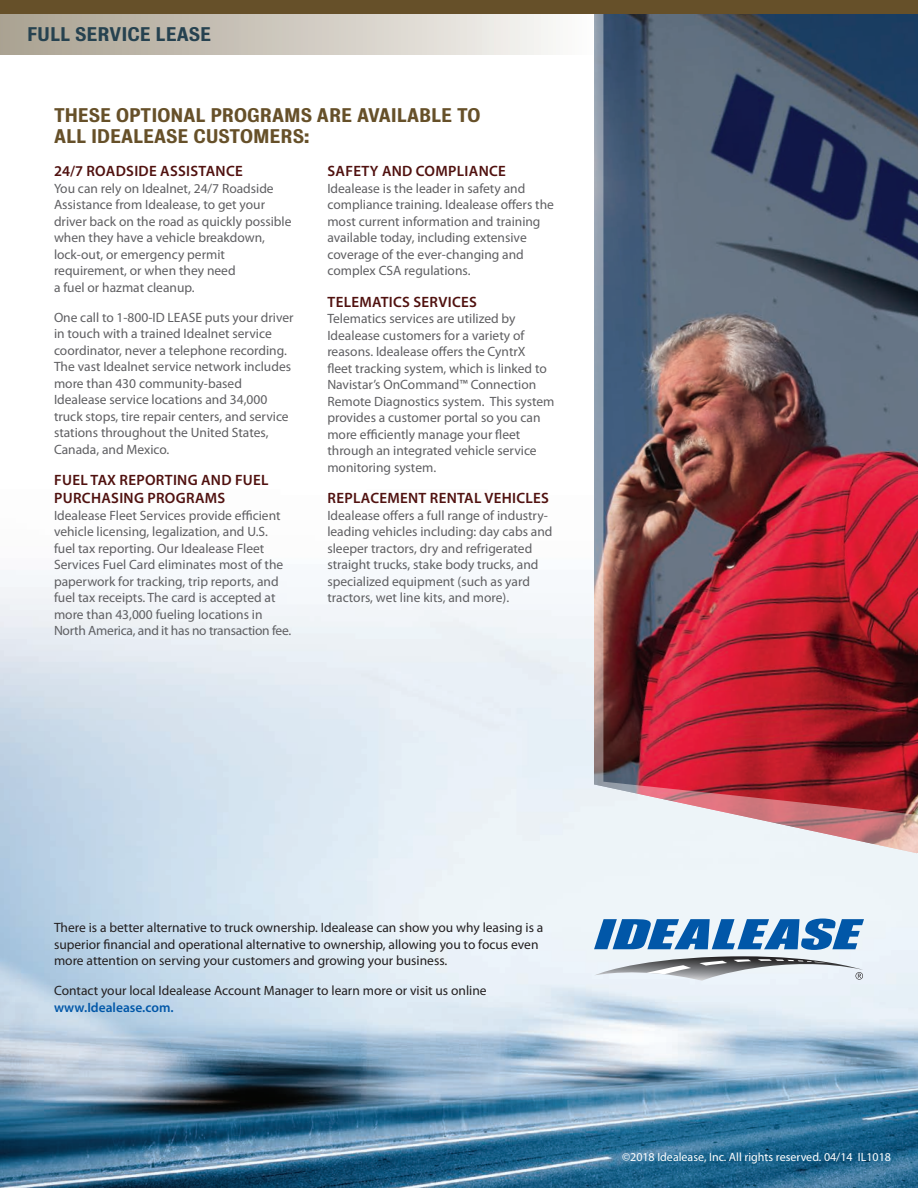
<style>
.page{position:relative;width:918px;height:1188px;background:#fff}
.page>*{position:absolute;margin:0;border:0;box-sizing:border-box;transform-origin:0 0}
.t1{font:18px/21px "Bureau Grotesque Five Five";color:#665029}
.t2{font:18px "Bureau Grotesque Five Five";color:#264250}
.t3{font:600 15px/18px "Myriad Pro";letter-spacing:.02em;color:#50110f}
.t4{font:13.5px/16.5px "Myriad Pro";color:#5f5f62}
.t5{font:13.5px/16.5px "Myriad Pro";color:#231f20}
.t6{font:600 13.5px "Myriad Pro";color:#0157a8}
.t7{font:12px "Myriad Pro";color:#fff}
</style>
<div class="page">
<div style="left:0;top:0;width:592px;height:54px;background:linear-gradient(to right,#a89f8e,#faf9f7)"></div>
<img style="left:0;top:570px;width:918px;height:618px">
<img style="left:594px;top:14px;width:324px;height:842px">
<svg style="left:594px;top:919px;width:270px;height:62px;background:#8cacc9"></svg>
<div style="left:0;top:0;width:918px;height:14px;background:#665029"></div>
<h1 class="t2" style="left:27px;top:24px;width:186px">FULL SERVICE LEASE</h1>
<h1 class="t1" style="left:54px;top:105px;width:428px">THESE OPTIONAL PROGRAMS ARE AVAILABLE TO<br>ALL IDEALEASE CUSTOMERS:</h1>
<p class="t3" style="left:54px;top:162px;width:190px">24/7 ROADSIDE ASSISTANCE</p>
<p class="t4" style="left:54px;top:180px;width:239px">You can rely on Idealnet, 24/7 Roadside Assistance from Idealease, to get your driver back on the road as quickly possible when they have a vehicle breakdown, lock-out, or emergency permit requirement, or when they need<br>a fuel or hazmat cleanup.</p>
<p class="t4" style="left:54px;top:309px;width:241px">One call to 1-800-ID LEASE puts your driver in touch with a trained Idealnet service coordinator, never a telephone recording.<br>The vast Idealnet service network includes more than 430 community-based Idealease service locations and 34,000 truck stops, tire repair centers, and service stations throughout the United States, Canada, and Mexico.</p>
<p class="t3" style="left:54px;top:471px;width:216px">FUEL TAX REPORTING AND FUEL<br>PURCHASING PROGRAMS</p>
<p class="t4" style="left:54px;top:507px;width:239px">Idealease Fleet Services provide efficient vehicle licensing, legalization, and U.S. fuel tax reporting. Our Idealease Fleet Services Fuel Card eliminates most of the paperwork for tracking, trip reports, and fuel tax receipts. The card is accepted at more than 43,000 fueling locations in North America, and it has no transaction fee.</p>
<p class="t3" style="left:328px;top:162px;width:180px">SAFETY AND COMPLIANCE</p>
<p class="t4" style="left:327px;top:180px;width:228px">Idealease is the leader in safety and compliance training. Idealease offers the most current information and training available today, including extensive coverage of the ever-changing and complex CSA regulations.</p>
<p class="t3" style="left:328px;top:293px;width:151px">TELEMATICS SERVICES</p>
<p class="t4" style="left:327px;top:310px;width:229px">Telematics services are utilized by Idealease customers for a variety of reasons. Idealease offers the CyntrX<br>fleet tracking system, which is linked to Navistar’s OnCommand™ Connection Remote Diagnostics system. This system provides a customer portal so you can more efficiently manage your fleet through an integrated vehicle service monitoring system.</p>
<p class="t3" style="left:328px;top:489px;width:223px">REPLACEMENT RENTAL VEHICLES</p>
<p class="t4" style="left:327px;top:507px;width:227px">Idealease offers a full range of industry&shy;leading vehicles including: day cabs and sleeper tractors, dry and refrigerated straight trucks, stake body trucks, and specialized equipment (such as yard tractors, wet line kits, and more).</p>
<p class="t5" style="left:54px;top:919px;width:491px">There is a better alternative to truck ownership. Idealease can show you why leasing is a superior financial and operational alternative to ownership, allowing you to focus even more attention on serving your customers and growing your business.</p>
<p class="t5" style="left:54px;top:982px;width:434px">Contact your local Idealease Account Manager to learn more or visit us online</p>
<p class="t6" style="left:54px;top:999px;width:121px">www.Idealease.com.</p>
<p class="t7" style="left:622px;top:1149px;width:270px">©2018 Idealease, Inc. All rights reserved. 04/14 IL1018</p>
</div>
